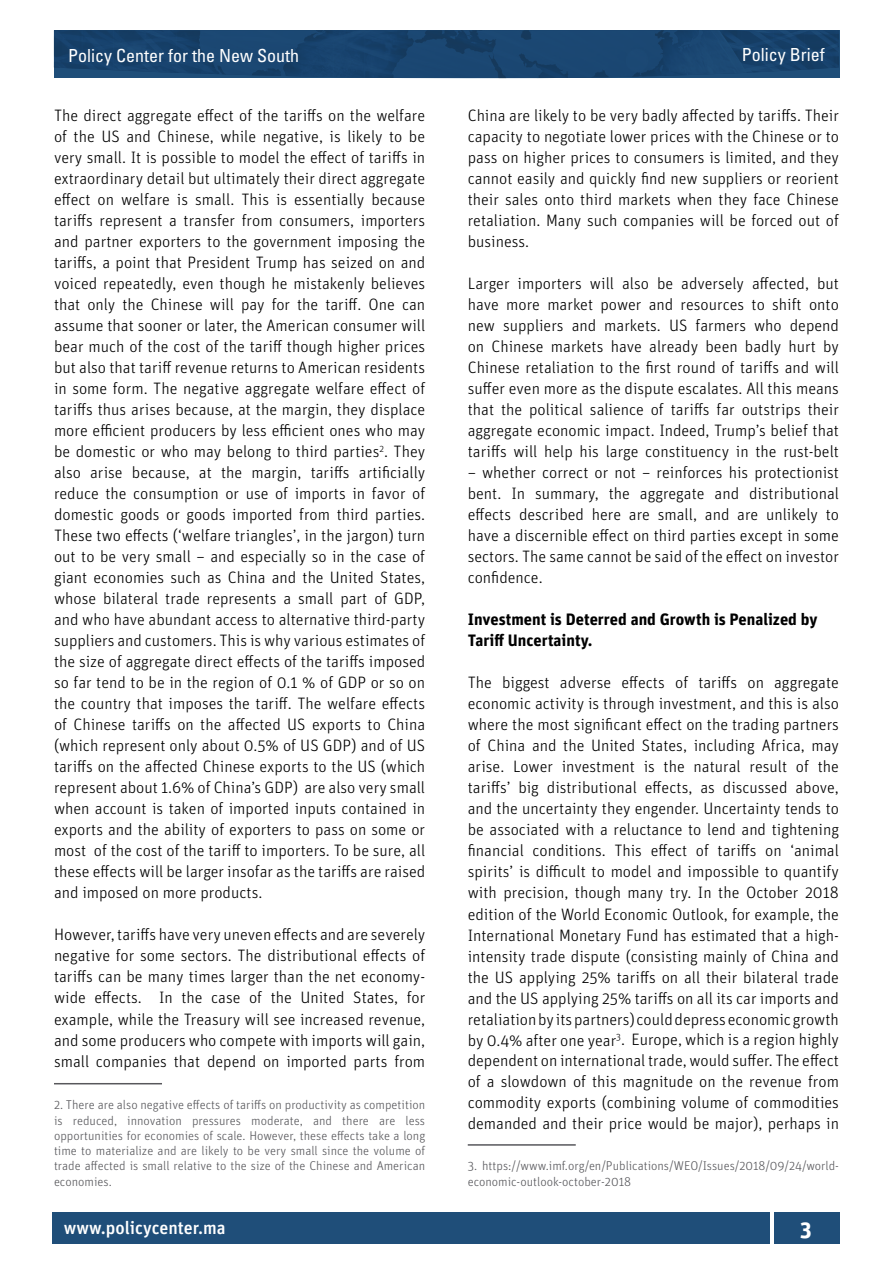
<style>
.page{position:relative;width:893px;height:1263px;background:#fff}
.page>*{position:absolute;margin:0;border:0;box-sizing:border-box;transform-origin:0 0}
.t1{font:700 22.5px "Unit Pro";color:#fff}
.t2{font:condensed 18px "Univers LT Std";color:#fff}
.t3{font:500 18px "Unit Pro";color:#fff}
.t4{font:300 16.5px/21px "Unit Pro";color:#000;text-align:justify}
.t5{font:700 16.5px/21px "Unit Pro";color:#000}
.t6{font:300 12.75px/15.3px "Unit Pro";color:#58585c;text-align:justify}
</style>
<div class="page">
<div style="left:52px;top:1212px;width:718px;height:31px;background:#1f4e79"></div>
<div style="left:774px;top:1212px;width:65px;height:31px;background:#1f4e79"></div>
<img style="left:54px;top:30px;width:785px;height:49px">
<hr style="left:54px;top:1083px;width:108px;height:1px;background:#58585c">
<hr style="left:468px;top:1144px;width:108px;height:2px;background:#58585c">
<p class="t2" style="left:68px;top:44px;width:232px">Policy Center for the New South</p>
<p class="t2" style="left:742px;top:43px;width:84px">Policy Brief</p>
<p class="t4" style="left:54px;top:105px;width:373px">The direct aggregate effect of the tariffs on the welfare of the US and Chinese, while negative, is likely to be very small. It is possible to model the effect of tariffs in extraordinary detail but ultimately their direct aggregate effect on welfare is small. This is essentially because tariffs represent a transfer from consumers, importers and partner exporters to the government imposing the tariffs, a point that President Trump has seized on and voiced repeatedly, even though he mistakenly believes that only the Chinese will pay for the tariff. One can assume that sooner or later, the American consumer will bear much of the cost of the tariff though higher prices but also that tariff revenue returns to American residents in some form. The negative aggregate welfare effect of tariffs thus arises because, at the margin, they displace more efficient producers by less efficient ones who may be domestic or who may belong to third parties<sup>2</sup>. They also arise because, at the margin, tariffs artificially reduce the consumption or use of imports in favor of domestic goods or goods imported from third parties.<br>These two effects (‘welfare triangles’, in the jargon) turn out to be very small – and especially so in the case of giant economies such as China and the United States, whose bilateral trade represents a small part of GDP, and who have abundant access to alternative third-party suppliers and customers. This is why various estimates of the size of aggregate direct effects of the tariffs imposed so far tend to be in the region of 0.1 % of GDP or so on the country that imposes the tariff. The welfare effects of Chinese tariffs on the affected US exports to China (which represent only about 0.5% of US GDP) and of US tariffs on the affected Chinese exports to the US (which represent about 1.6% of China’s GDP) are also very small when account is taken of imported inputs contained in exports and the ability of exporters to pass on some or most of the cost of the tariff to importers. To be sure, all these effects will be larger insofar as the tariffs are raised and imposed on more products.</p>
<p class="t4" style="left:54px;top:924px;width:373px">However, tariffs have very uneven effects and are severely negative for some sectors. The distributional effects of tariffs can be many times larger than the net economy&shy;wide effects. In the case of the United States, for example, while the Treasury will see increased revenue, and some producers who compete with imports will gain, small companies that depend on imported parts from</p>
<p class="t6" style="left:54px;top:1097px;width:373px">2. There are also negative effects of tariffs on productivity as competition is reduced, innovation pressures moderate, and there are less opportunities for economies of scale. However, these effects take a long time to materialize and are likely to be very small since the volume of trade affected is small relative to the size of the Chinese and American economies.</p>
<p class="t4" style="left:468px;top:105px;width:373px">China are likely to be very badly affected by tariffs. Their capacity to negotiate lower prices with the Chinese or to pass on higher prices to consumers is limited, and they cannot easily and quickly find new suppliers or reorient their sales onto third markets when they face Chinese retaliation. Many such companies will be forced out of business.</p>
<p class="t4" style="left:468px;top:273px;width:373px">Larger importers will also be adversely affected, but have more market power and resources to shift onto new suppliers and markets. US farmers who depend on Chinese markets have already been badly hurt by Chinese retaliation to the first round of tariffs and will suffer even more as the dispute escalates. All this means that the political salience of tariffs far outstrips their aggregate economic impact. Indeed, Trump’s belief that tariffs will help his large constituency in the rust-belt</p>
<p class="t4" style="left:468px;top:462px;width:373px">– whether correct or not – reinforces his protectionist bent. In summary, the aggregate and distributional effects described here are small, and are unlikely to have a discernible effect on third parties except in some sectors. The same cannot be said of the effect on investor confidence.</p>
<p class="t5" style="left:468px;top:609px;width:351px">Investment is Deterred and Growth is Penalized by<br>Tariff Uncertainty.</p>
<p class="t4" style="left:468px;top:672px;width:373px">The biggest adverse effects of tariffs on aggregate economic activity is through investment, and this is also where the most significant effect on the trading partners of China and the United States, including Africa, may arise. Lower investment is the natural result of the tariffs’ big distributional effects, as discussed above, and the uncertainty they engender. Uncertainty tends to be associated with a reluctance to lend and tightening financial conditions. This effect of tariffs on ‘animal spirits’ is difficult to model and impossible to quantify with precision, though many try. In the October 2018 edition of the World Economic Outlook, for example, the International Monetary Fund has estimated that a high&shy;intensity trade dispute (consisting mainly of China and the US applying 25% tariffs on all their bilateral trade and the US applying 25% tariffs on all its car imports and retaliation by its partners) could depress economic growth by 0.4% after one year<sup>3</sup>. Europe, which is a region highly dependent on international trade, would suffer. The effect of a slowdown of this magnitude on the revenue from commodity exports (combining volume of commodities demanded and their price would be major), perhaps in</p>
<p class="t6" style="left:468px;top:1158px;width:373px">3. https://www.imf.org/en/Publications/WEO/Issues/2018/09/24/world&shy;economic-outlook-october-2018</p>
<p class="t3" style="left:64px;top:1216px;width:164px">www.policycenter.ma</p>
<h1 class="t1" style="left:800px;top:1214px;width:13px">3</h1>
</div>
